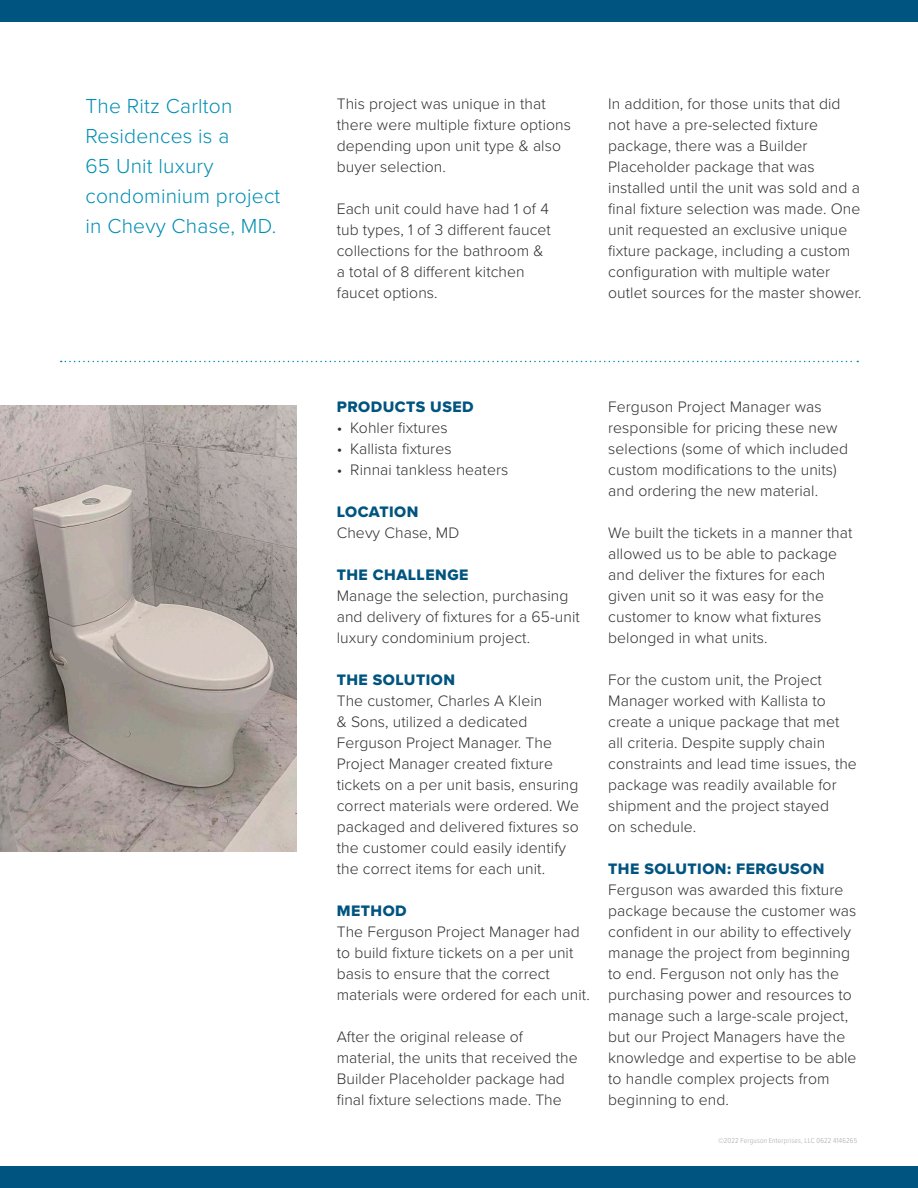
<style>
.page{position:relative;width:918px;height:1188px;background:#fff}
.page>*{position:absolute;margin:0;border:0;box-sizing:border-box;transform-origin:0 0}
.t1{font:300 21px/30px "Proxima Nova";letter-spacing:.01em;color:#008eb2}
.t2{font:300 15.75px/21px "Proxima Nova";letter-spacing:.005em;color:#312f30}
.t3{font:15.75px "Proxima Nova Extrabld";letter-spacing:.03em;color:#005480}
.t4{font:300 7.5px "Proxima Nova Cond";letter-spacing:.025em;color:#a8a9ad}
</style>
<div class="page">
<div style="left:0;top:0;width:918px;height:21px;background:#005480"></div>
<div style="left:0;top:1167px;width:918px;height:21px;background:#005480"></div>
<img style="left:0;top:405px;width:297px;height:447px">
<svg style="left:61px;top:361px;width:797px;height:1px"></svg>
<p class="t1" style="left:86px;top:90px;width:196px">The Ritz Carlton<br>Residences is a<br>65 Unit luxury condominium project in Chevy Chase, MD.</p>
<p class="t2" style="left:337px;top:92px;width:236px">This project was unique in that there were multiple fixture options depending upon unit type &amp; also buyer selection.</p>
<p class="t2" style="left:337px;top:197px;width:216px">Each unit could have had 1 of 4 tub types, 1 of 3 different faucet collections for the bathroom &amp; a total of 8 different kitchen faucet options.</p>
<p class="t2" style="left:608px;top:92px;width:255px">In addition, for those units that did not have a pre-selected fixture package, there was a Builder Placeholder package that was installed until the unit was sold and a final fixture selection was made. One unit requested an exclusive unique fixture package, including a custom configuration with multiple water outlet sources for the master shower.</p>
<p class="t3" style="left:337px;top:395px;width:138px">PRODUCTS USED</p>
<p class="t2" style="left:337px;top:416px;width:113px">• Kohler fixtures</p>
<p class="t2" style="left:337px;top:437px;width:116px">• Kallista fixtures</p>
<p class="t2" style="left:337px;top:458px;width:173px">• Rinnai tankless heaters</p>
<p class="t3" style="left:337px;top:500px;width:83px">LOCATION</p>
<p class="t2" style="left:337px;top:521px;width:124px">Chevy Chase, MD</p>
<p class="t3" style="left:337px;top:563px;width:133px">THE CHALLENGE</p>
<p class="t2" style="left:337px;top:584px;width:245px">Manage the selection, purchasing and delivery of fixtures for a 65-unit luxury condominium project.</p>
<p class="t3" style="left:337px;top:668px;width:120px">THE SOLUTION</p>
<p class="t2" style="left:337px;top:689px;width:244px">The customer, Charles A Klein<br>&amp; Sons, utilized a dedicated<br>Ferguson Project Manager. The<br>Project Manager created fixture tickets on a per unit basis, ensuring correct materials were ordered. We packaged and delivered fixtures so the customer could easily identify the correct items for each unit.</p>
<p class="t3" style="left:337px;top:899px;width:71px">METHOD</p>
<p class="t2" style="left:337px;top:920px;width:255px">The Ferguson Project Manager had to build fixture tickets on a per unit basis to ensure that the correct materials were ordered for each unit.</p>
<p class="t2" style="left:337px;top:1025px;width:242px">After the original release of material, the units that received the Builder Placeholder package had final fixture selections made. The</p>
<p class="t2" style="left:608px;top:395px;width:241px">Ferguson Project Manager was responsible for pricing these new selections (some of which included custom modifications to the units) and ordering the new material.</p>
<p class="t2" style="left:608px;top:521px;width:246px">We built the tickets in a manner that allowed us to be able to package and deliver the fixtures for each given unit so it was easy for the customer to know what fixtures belonged in what units.</p>
<p class="t2" style="left:608px;top:668px;width:250px">For the custom unit, the Project<br>Manager worked with Kallista to create a unique package that met all criteria. Despite supply chain constraints and lead time issues, the package was readily available for shipment and the project stayed<br>on schedule.</p>
<p class="t3" style="left:608px;top:857px;width:218px">THE SOLUTION: FERGUSON</p>
<p class="t2" style="left:608px;top:878px;width:250px">Ferguson was awarded this fixture package because the customer was confident in our ability to effectively manage the project from beginning to end. Ferguson not only has the purchasing power and resources to manage such a large-scale project, but our Project Managers have the knowledge and expertise to be able to handle complex projects from beginning to end.</p>
<p class="t4" style="left:718px;top:1135px;width:141px">©2022 Ferguson Enterprises, LLC 0622 4146265</p>
</div>
